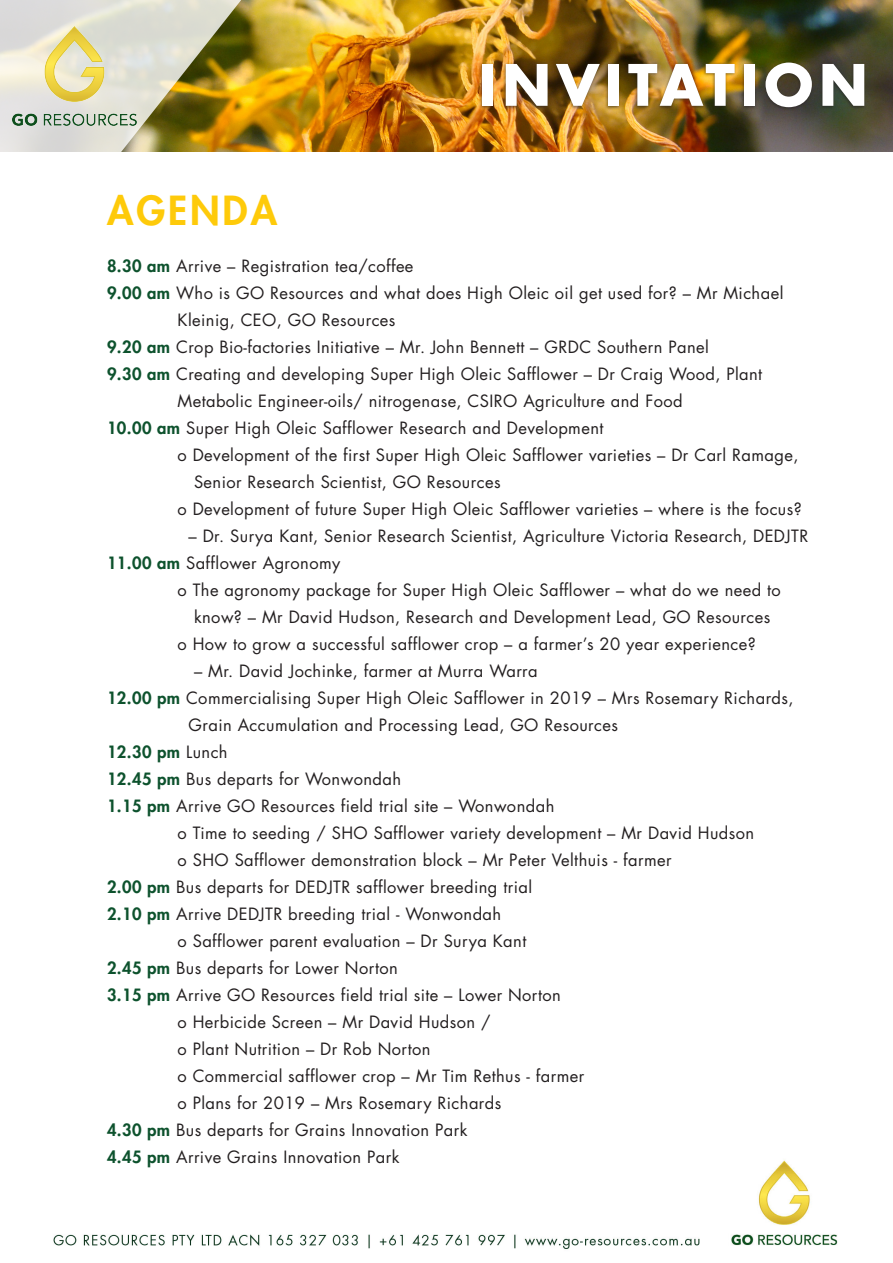
<style>
.page{position:relative;width:893px;height:1263px;background:#fff}
.page>*{position:absolute;margin:0;border:0;box-sizing:border-box;transform-origin:0 0}
.t1{font:700 55.5px "Futura Std";letter-spacing:.1em;color:#fff}
.t2{font:800 39px "Futura Std";letter-spacing:.075em;color:#feca0a}
.t3{font:16.5px/27px "Futura Std";letter-spacing:.025em;color:#231f20}
.t4{font:800 16.5px "Futura Std";color:#0d522d}
.s1{font-weight:800;color:#0d522d}
.s2{font-weight:400;color:#231f20}
</style>
<div class="page">
<img style="left:53px;top:1159px;width:785px;height:91px">
<img style="left:241px;top:0;width:652px;height:152px">
<svg style="left:0;top:0;width:241px;height:152px;background:#bfb58e"></svg>
<div style="left:479px;top:61px;width:387px;height:50px;background:#231f20;opacity:.59"></div>
<img style="left:13px;top:26px;width:124px;height:99px">
<p class="t1" style="left:479px;top:48px;width:391px">INVITATION</p>
<p class="t2" style="left:107px;top:186px;width:172px">AGENDA</p>
<p class="t3" style="left:107px;top:252px;width:308px"><span class="s1">8.30 am</span> Arrive – Registration tea/coffee</p>
<p class="t3" style="left:107px;top:279px;width:678px"><span class="s1">9.00 am</span> Who is GO Resources and what does High Oleic oil get used for? – Mr Michael</p>
<p class="t3" style="left:178px;top:306px;width:219px">Kleinig, CEO, GO Resources</p>
<p class="t3" style="left:107px;top:333px;width:603px"><span class="s1">9.20 am</span> Crop Bio-factories Initiative – Mr. John Bennett – GRDC Southern Panel</p>
<p class="t3" style="left:107px;top:360px;width:657px"><span class="s1">9.30 am</span> Creating and developing Super High Oleic Safflower – Dr Craig Wood, Plant</p>
<p class="t3" style="left:178px;top:387px;width:507px">Metabolic Engineer-oils/ nitrogenase, CSIRO Agriculture and Food</p>
<p class="t3" style="left:107px;top:414px;width:498px"><span class="s1">10.00 am</span> Super High Oleic Safflower Research and Development</p>
<p class="t3" style="left:194px;top:441px;width:606px;text-indent:-16px">o Development of the first Super High Oleic Safflower varieties – Dr Carl Ramage,<br>Senior Research Scientist, GO Resources</p>
<p class="t3" style="left:178px;top:495px;width:626px">o Development of future Super High Oleic Safflower varieties – where is the focus?</p>
<p class="t3" style="left:189px;top:522px;width:621px">– Dr. Surya Kant, Senior Research Scientist, Agriculture Victoria Research, DEDJTR</p>
<p class="t3" style="left:107px;top:549px;width:235px"><span class="s1">11.00 am</span> Safflower Agronomy</p>
<p class="t3" style="left:178px;top:576px;width:605px;text-align:center">o The agronomy package for Super High Oleic Safflower – what do we need to know? – Mr David Hudson, Research and Development Lead, GO Resources</p>
<p class="t3" style="left:178px;top:630px;width:580px">o How to grow a successful safflower crop – a farmer’s 20 year experience?</p>
<p class="t3" style="left:194px;top:657px;width:345px">– Mr. David Jochinke, farmer at Murra Warra</p>
<p class="t3" style="left:189px;top:684px;width:607px;text-indent:-81px"><span class="s1">12.00 pm</span> Commercialising Super High Oleic Safflower in 2019 – Mrs Rosemary Richards,<br>Grain Accumulation and Processing Lead, GO Resources</p>
<p class="t4" style="left:107px;top:741px;width:122px">12.30 pm <span class="s2">Lunch</span></p>
<p class="t3" style="left:107px;top:765px;width:296px"><span class="s1">12.45 pm</span> Bus departs for Wonwondah</p>
<p class="t3" style="left:107px;top:792px;width:449px"><span class="s1">1.15 pm</span> Arrive GO Resources field trial site – Wonwondah</p>
<p class="t3" style="left:178px;top:819px;width:578px">o Time to seeding / SHO Safflower variety development – Mr David Hudson</p>
<p class="t3" style="left:178px;top:846px;width:496px">o SHO Safflower demonstration block – Mr Peter Velthuis - farmer</p>
<p class="t3" style="left:107px;top:873px;width:427px"><span class="s1">2.00 pm</span> Bus departs for DEDJTR safflower breeding trial</p>
<p class="t3" style="left:107px;top:900px;width:396px"><span class="s1">2.10 pm</span> Arrive DEDJTR breeding trial - Wonwondah</p>
<p class="t3" style="left:178px;top:927px;width:350px">o Safflower parent evaluation – Dr Surya Kant</p>
<p class="t3" style="left:107px;top:954px;width:292px"><span class="s1">2.45 pm</span> Bus departs for Lower Norton</p>
<p class="t3" style="left:107px;top:981px;width:455px"><span class="s1">3.15 pm</span> Arrive GO Resources field trial site – Lower Norton</p>
<p class="t3" style="left:178px;top:1008px;width:315px">o Herbicide Screen – Mr David Hudson /</p>
<p class="t3" style="left:178px;top:1035px;width:255px">o Plant Nutrition – Dr Rob Norton</p>
<p class="t3" style="left:178px;top:1062px;width:408px">o Commercial safflower crop – Mr Tim Rethus - farmer</p>
<p class="t3" style="left:178px;top:1089px;width:325px">o Plans for 2019 – Mrs Rosemary Richards</p>
<p class="t3" style="left:107px;top:1116px;width:362px"><span class="s1">4.30 pm</span> Bus departs for Grains Innovation Park</p>
<p class="t3" style="left:107px;top:1143px;width:294px"><span class="s1">4.45 pm</span> Arrive Grains Innovation Park</p>
</div>
